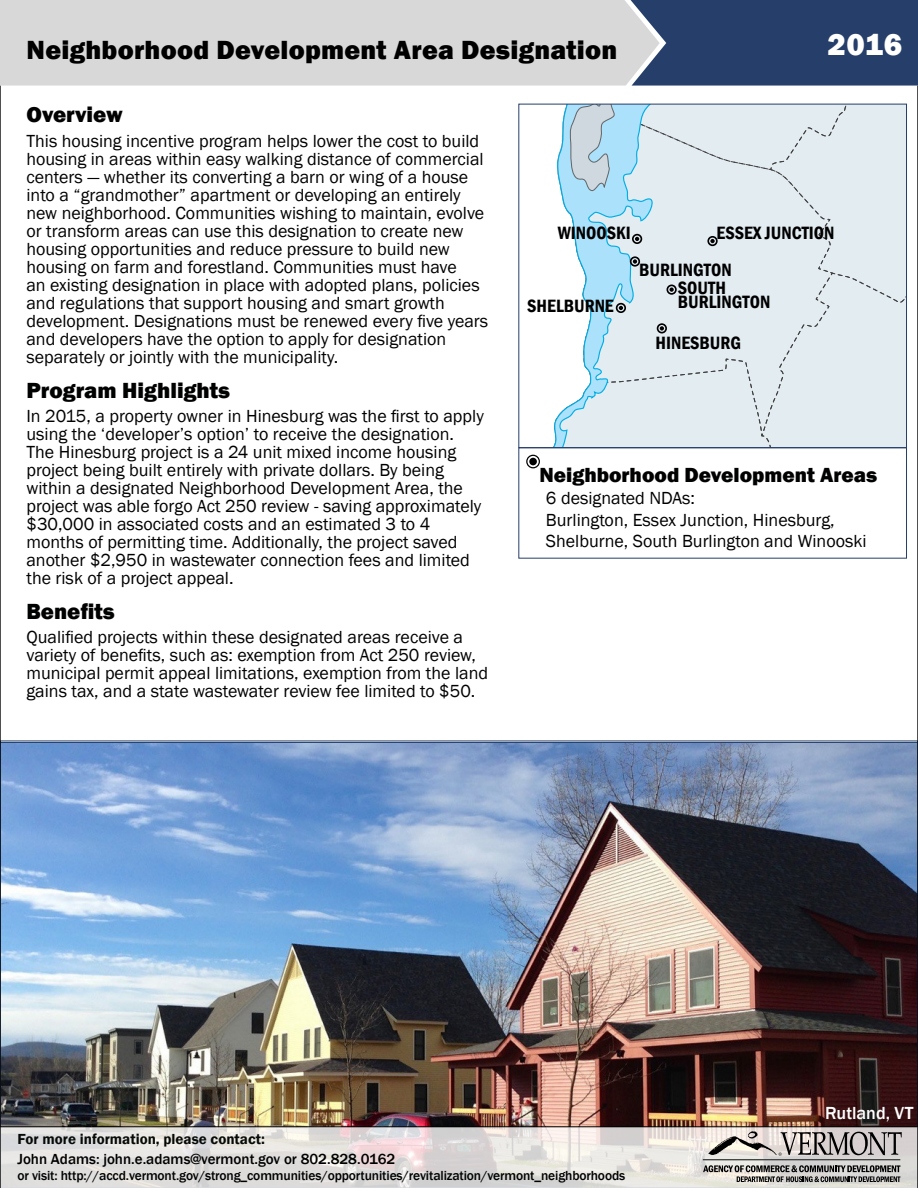
<style>
.page{position:relative;width:918px;height:1188px;background:#fff}
.page>*{position:absolute;margin:0;border:0;box-sizing:border-box;transform-origin:0 0}
.t1{font:800 31.5px "Franklin Gothic";color:#fff}
.t2{font:800 27px "Franklin Gothic";letter-spacing:.01em;color:#000}
.t3{font:800 22.5px "Franklin Gothic";color:#000101}
.t4{font:800 22.5px "Franklin Gothic";color:#020203}
.t5{font:800 21px "Franklin Gothic";color:#000101}
.t6{font:600 condensed 18.3px/14.2px "Franklin Gothic";color:#000}
.t7{font:18px/18px "Franklin Gothic";color:#000}
.t8{font:18px/18px "Franklin Gothic";color:#020203}
.t9{font:500 18px "Franklin Gothic";color:#fff}
.t10{font:500 15px "Franklin Gothic";color:#000101}
.t11{font:600 15px "Franklin Gothic";color:#070b08}
.t12{font:500 13.5px "Franklin Gothic";letter-spacing:-.01em;color:#000101}
</style>
<div class="page">
<img style="left:2px;top:743px;width:914px;height:384px">
<svg style="left:1px;top:1128px;width:916px;height:60px;background:#e2dedc"></svg>
<svg style="left:708px;top:1131px;width:194px;height:25px;background:#ada7a5"></svg>
<hr style="left:703px;top:1159px;width:197px;height:1px;background:#000">
<svg style="left:703px;top:1165px;width:197px;height:17px;background:#8d8b88"></svg>
<hr style="left:0;top:1127px;width:918px;height:1px;background:#000">
<hr style="left:0;top:86px;width:1px;height:1102px;background:#000">
<hr style="left:917px;top:86px;width:1px;height:1102px;background:#000">
<div style="left:660px;top:0;width:258px;height:86px;background:#263f6a"></div>
<div style="left:0;top:0;width:660px;height:86px;background:#d8d8d8"></div>
<svg style="left:553px;top:106px;width:352px;height:340px;background:#dae9ef"></svg>
<div style="left:707px;top:236px;width:11px;height:10px;border:2px solid #000;border-radius:50%"></div>
<div style="left:519px;top:104px;width:388px;height:344px;border:1px solid #263f6a"></div>
<div style="left:526px;top:455px;width:14px;height:13px;border:1px solid #000;border-radius:50%"></div>
<div style="left:529px;top:458px;width:8px;height:7px;background:#000;border-radius:50%"></div>
<h2 class="t2" style="left:26px;top:32px;width:592px">Neighborhood Development Area Designation</h2>
<h1 class="t1" style="left:827px;top:24px;width:76px">2016</h1>
<p class="t4" style="left:26px;top:100px;width:98px">Overview</p>
<p class="t8" style="left:26px;top:132px;width:463px">This housing incentive program helps lower the cost to build housing in areas within easy walking distance of commercial centers — whether its converting a barn or wing of a house into a “grandmother” apartment or developing an entirely new neighborhood. Communities wishing to maintain, evolve or transform areas can use this designation to create new housing opportunities and reduce pressure to build new housing on farm and forestland. Communities must have<br>an existing designation in place with adopted plans, policies and regulations that support housing and smart growth development. Designations must be renewed every five years and developers have the option to apply for designation separately or jointly with the municipality.</p>
<p class="t3" style="left:26px;top:375px;width:205px">Program Highlights</p>
<p class="t7" style="left:26px;top:407px;width:459px">In 2015, a property owner in Hinesburg was the first to apply using the ‘developer’s option’ to receive the designation.<br>The Hinesburg project is a 24 unit mixed income housing project being built entirely with private dollars. By being within a designated Neighborhood Development Area, the project was able forgo Act 250 review - saving approximately $30,000 in associated costs and an estimated 3 to 4 months of permitting time. Additionally, the project saved another $2,950 in wastewater connection fees and limited the risk of a project appeal.</p>
<p class="t3" style="left:26px;top:597px;width:90px">Benefits</p>
<p class="t7" style="left:26px;top:629px;width:463px">Qualified projects within these designated areas receive a variety of benefits, such as: exemption from Act 250 review, municipal permit appeal limitations, exemption from the land gains tax, and a state wastewater review fee limited to $50.</p>
<p class="t6" style="left:558px;top:225px;width:74px">WINOOSKI</p>
<p class="t6" style="left:717px;top:225px;width:119px">ESSEX JUNCTION</p>
<p class="t6" style="left:527px;top:299px;width:88px">SHELBURNE</p>
<p class="t6" style="left:639px;top:262px;width:94px">BURLINGTON</p>
<p class="t6" style="left:678px;top:280px;width:94px">SOUTH<br>BURLINGTON</p>
<p class="t6" style="left:656px;top:335px;width:87px">HINESBURG</p>
<p class="t5" style="left:539px;top:461px;width:339px">Neighborhood Development Areas</p>
<p class="t7" style="left:546px;top:487px;width:322px;line-height:21.8px">6 designated NDAs:<br>Burlington, Essex Junction, Hinesburg,<br>Shelburne, South Burlington and Winooski</p>
<p class="t9" style="left:825px;top:1102px;width:90px">Rutland, VT</p>
<p class="t11" style="left:17px;top:1130px;width:249px">For more information, please contact:</p>
<p class="t10" style="left:17px;top:1149px;width:379px">John Adams: john.e.adams@vermont.gov or 802.828.0162</p>
<p class="t12" style="left:17px;top:1167px;width:609px">or visit: http://accd.vermont.gov/strong_communities/opportunities/revitalization/vermont_neighborhoods</p>
</div>
